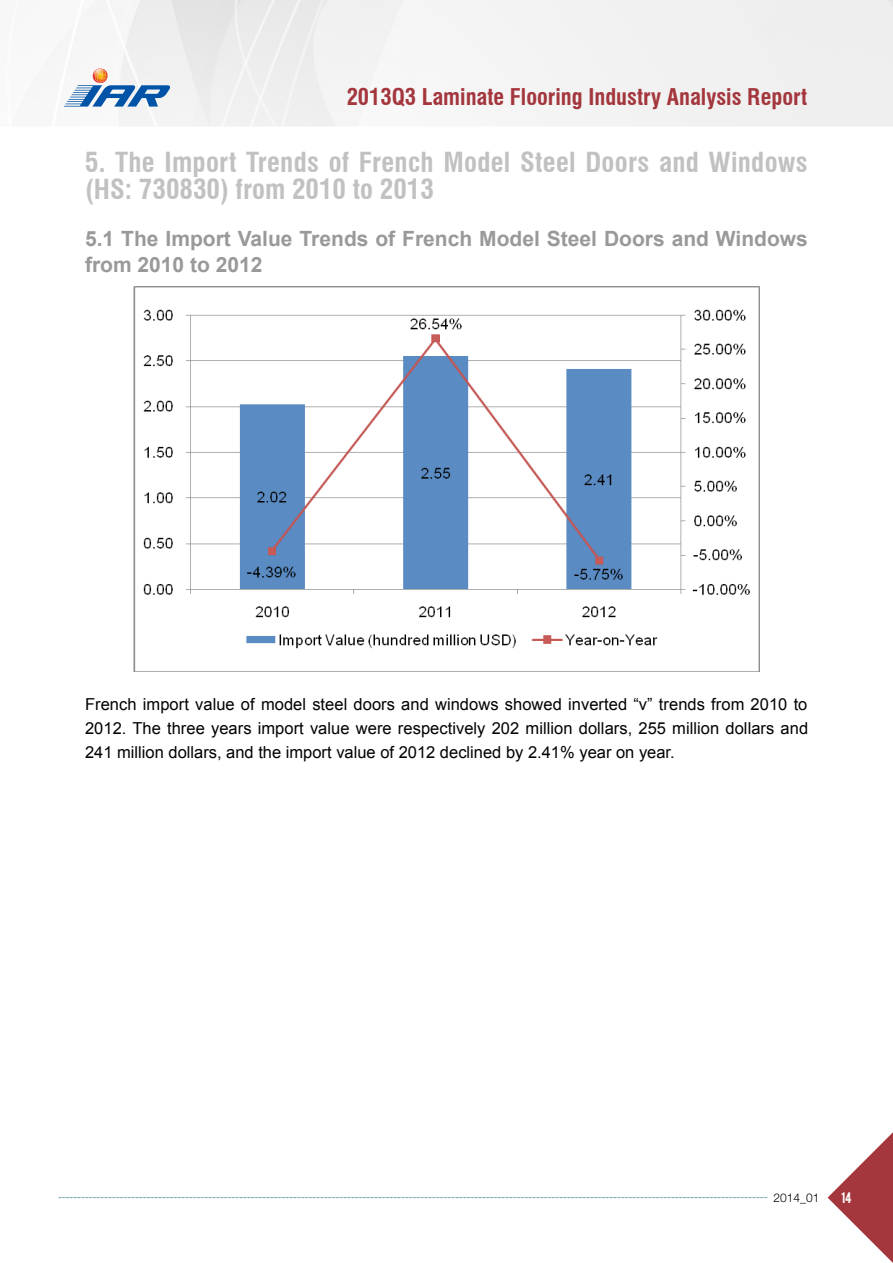
<style>
.page{position:relative;width:893px;height:1263px;background:#fff}
.page>*{position:absolute;margin:0;border:0;box-sizing:border-box;transform-origin:0 0}
.t1{font:700 condensed 27px/27px "Swiss 721 BT";letter-spacing:.01em;color:#c1c1c1}
.t2{font:700 condensed 22.5px "Swiss 721 BT";color:#a4363d}
.t3{font:700 21px/25.5px "Arial";color:#999}
.t4{font:16.5px/24px "Arial";color:#040000;text-align:justify}
.t5{font:300 12px "Helvetica Neue LT Pro";color:#000}
.t6{font:12px "Bebas";color:#fff}
</style>
<div class="page">
<svg style="left:828px;top:1132px;width:65px;height:131px"></svg>
<svg style="left:58px;top:1197px;width:709px;height:1px"></svg>
<svg style="left:64px;top:68px;width:106px;height:39px"></svg>
<img style="left:134px;top:287px;width:625px;height:385px">
<h2 class="t2" style="left:347px;top:84px;width:462px">2013Q3 Laminate Flooring Industry Analysis Report</h2>
<h1 class="t1" style="left:85px;top:149px;width:724px">5. The Import Trends of French Model Steel Doors and Windows (HS: 730830) from 2010 to 2013</h1>
<p class="t3" style="left:85px;top:227px;width:724px">5.1 The Import Value Trends of French Model Steel Doors and Windows from 2010 to 2012</p>
<p class="t4" style="left:85px;top:692px;width:725px">French import value of model steel doors and windows showed inverted “v” trends from 2010 to 2012. The three years import value were respectively 202 million dollars, 255 million dollars and 241 million dollars, and the import value of 2012 declined by 2.41% year on year.</p>
<p class="t5" style="left:773px;top:1190px;width:48px">2014_01</p>
<p class="t6" style="left:841px;top:1189px;width:12px">14</p>
</div>
